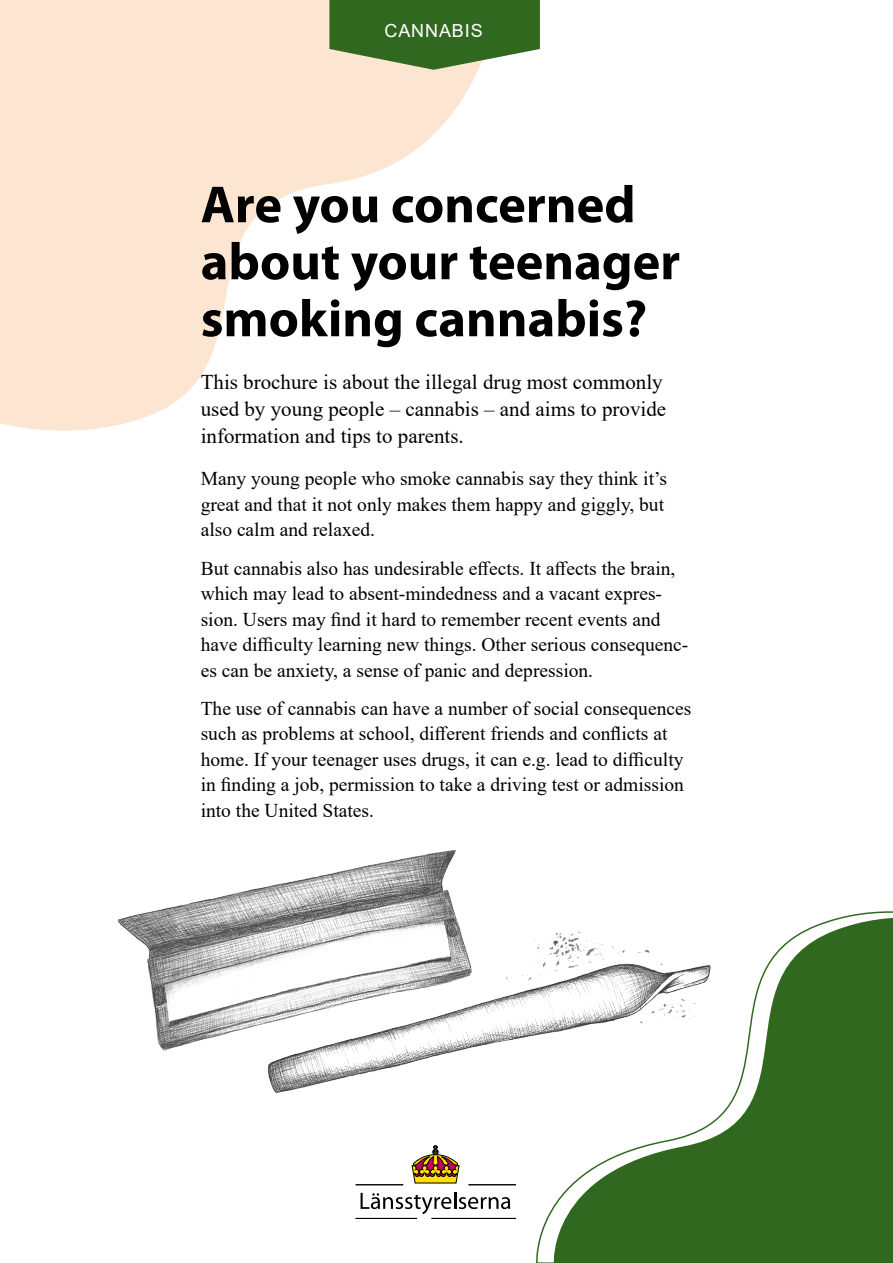
<style>
.page{position:relative;width:893px;height:1263px;background:#fff}
.page>*{position:absolute;margin:0;border:0;box-sizing:border-box;transform-origin:0 0}
.Rubrik_H1{font:700 52.5px/57px "Myriad Pro";color:#000}
.Ingress{font:21px/27px "Times New Roman";color:#000}
.Brödtext{font:19.5px/25.5px "Times New Roman";color:#000}
.t1{font:18px "Arial";letter-spacing:.05em;color:#fff}
</style>
<div class="page">
<svg style="left:0;top:0;width:478px;height:431px;fill:#fde6d1"></svg>
<svg style="left:536px;top:911px;width:357px;height:352px"></svg>
<svg style="left:329px;top:0;width:211px;height:70px;background:#507c3d"></svg>
<svg style="left:361px;top:1192px;width:149px;height:22px"></svg>
<hr style="left:356px;top:1184px;width:47px;height:1px;background:#000">
<hr style="left:468px;top:1184px;width:48px;height:1px;background:#000">
<hr style="left:432px;top:1218px;width:84px;height:1px;background:#000">
<hr style="left:356px;top:1218px;width:61px;height:1px;background:#000">
<svg style="left:412px;top:1145px;width:47px;height:38px"></svg>
<img style="left:117px;top:850px;width:605px;height:254px">
<p class="t1" style="left:384px;top:18px;width:100px">CANNABIS</p>
<h1 class="Rubrik_H1" style="left:201px;top:174px;width:481px">Are you concerned about your teenager smoking cannabis?</h1>
<p class="Ingress" style="left:201px;top:368px;width:467px">This brochure is about the illegal drug most commonly used by young people – cannabis – and aims to provide information and tips to parents.</p>
<p class="Brödtext" style="left:201px;top:465px;width:468px">Many young people who smoke cannabis say they think it’s great and that it not only makes them happy and giggly, but also calm and relaxed.</p>
<p class="Brödtext" style="left:201px;top:555px;width:489px">But cannabis also has undesirable effects. It affects the brain, which may lead to absent-mindedness and a vacant expres&shy;sion. Users may find it hard to remember recent events and have difficulty learning new things. Other serious consequenc&shy;es can be anxiety, a sense of panic and depression.</p>
<p class="Brödtext" style="left:201px;top:695px;width:492px">The use of cannabis can have a number of social consequences such as problems at school, different friends and conflicts at home. If your teenager uses drugs, it can e.g. lead to difficulty in finding a job, permission to take a driving test or admission into the United States.</p>
</div>
